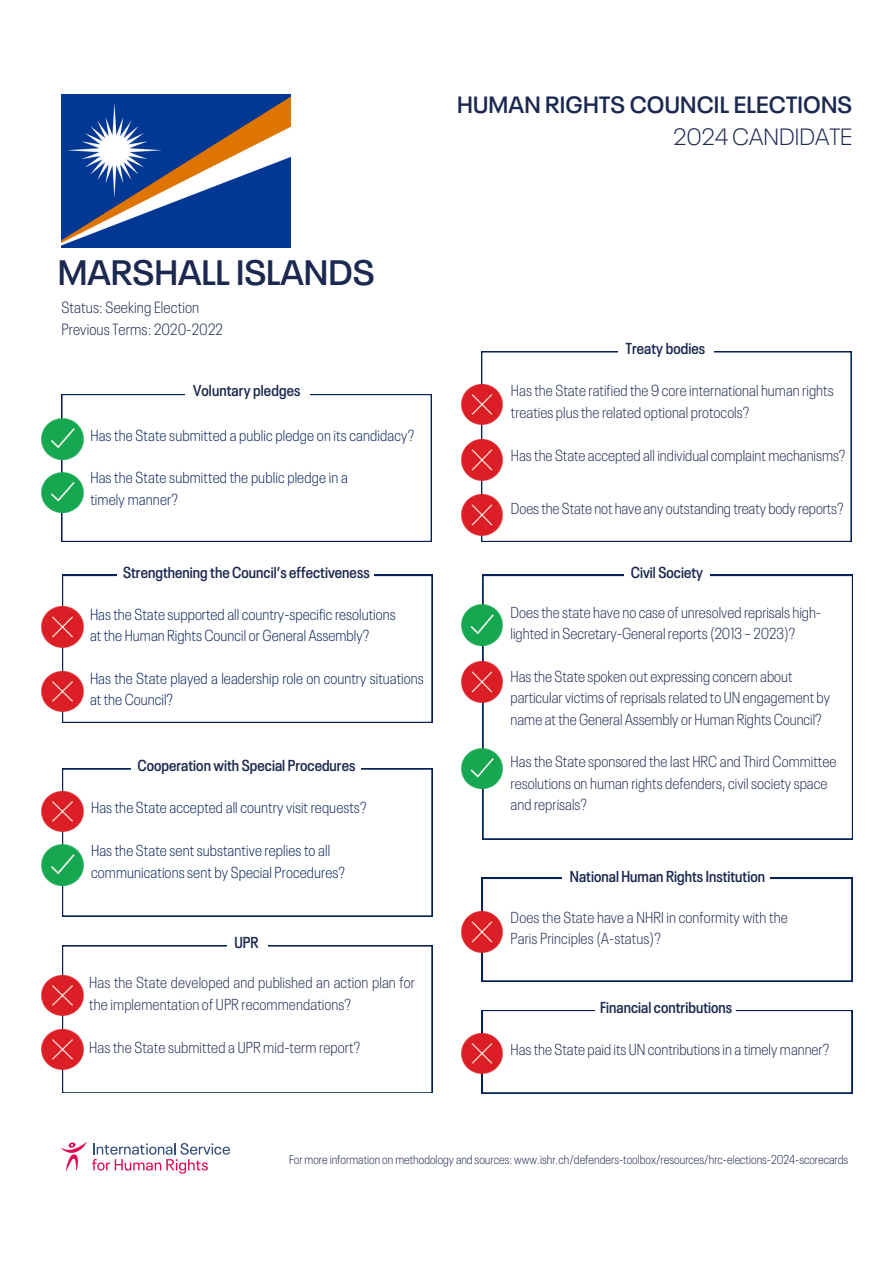
<style>
.page{position:relative;width:894px;height:1264px;background:#fff}
.page>*{position:absolute;margin:0;border:0;box-sizing:border-box;transform-origin:0 0}
.t1{font:600 34.95px "Neue Plak";color:#1b284f}
.t2{font:600 23.4px/31.5px "Neue Plak";letter-spacing:.01em;color:#1b284f;text-align:right}
.t3{font:300 condensed 16.05px/21.9px "Neue Plak";letter-spacing:.01em;color:#1b284f}
.t4{font:300 condensed 15.75px/21.3px "Neue Plak";letter-spacing:.005em;color:#1b284f}
.t5{font:300 condensed 15.75px/21.3px "Neue Plak";letter-spacing:.005em;color:#052157}
.t6{font:600 condensed 15.75px "Neue Plak";letter-spacing:.005em;color:#1b284f}
.t7{font:300 condensed 12.6px "Neue Plak";color:#1b284f}
.s1{font-weight:300}
</style>
<div class="page">
<svg style="left:61px;top:1142px;width:169px;height:31px"></svg>
<svg style="left:61px;top:394px;width:370px;height:147px"></svg>
<div style="left:185px;top:385px;width:124px;height:14px;background:#fff"></div>
<svg style="left:62px;top:575px;width:370px;height:147px"></svg>
<div style="left:117px;top:569px;width:256px;height:12px;background:#fff"></div>
<svg style="left:62px;top:768px;width:370px;height:148px"></svg>
<div style="left:131px;top:750px;width:230px;height:25px;background:#fff"></div>
<svg style="left:62px;top:945px;width:370px;height:147px"></svg>
<div style="left:227px;top:926px;width:40px;height:26px;background:#fff"></div>
<img style="left:42px;top:419px;width:41px;height:40px">
<img style="left:42px;top:472px;width:41px;height:41px">
<img style="left:42px;top:606px;width:41px;height:41px">
<svg style="left:482px;top:877px;width:370px;height:104px"></svg>
<svg style="left:482px;top:1010px;width:370px;height:83px"></svg>
<div style="left:595px;top:993px;width:140px;height:26px;background:#fff"></div>
<svg style="left:481px;top:351px;width:370px;height:190px"></svg>
<svg style="left:482px;top:575px;width:370px;height:264px"></svg>
<div style="left:624px;top:559px;width:85px;height:22px;background:#fff"></div>
<img style="left:42px;top:671px;width:41px;height:41px">
<img style="left:42px;top:791px;width:41px;height:40px">
<img style="left:42px;top:975px;width:41px;height:40px">
<img style="left:42px;top:1029px;width:41px;height:40px">
<img style="left:42px;top:844px;width:41px;height:41px">
<img style="left:461px;top:1033px;width:41px;height:40px">
<img style="left:461px;top:911px;width:41px;height:41px">
<img style="left:461px;top:748px;width:41px;height:40px">
<img style="left:461px;top:662px;width:41px;height:40px">
<img style="left:461px;top:604px;width:41px;height:41px">
<img style="left:461px;top:495px;width:41px;height:40px">
<img style="left:461px;top:384px;width:41px;height:41px">
<img style="left:461px;top:439px;width:41px;height:41px">
<div style="left:562px;top:861px;width:207px;height:28px;background:#fff"></div>
<div style="left:617px;top:335px;width:96px;height:22px;background:#fff"></div>
<img style="left:61px;top:95px;width:229px;height:153px">
<p class="t2" style="left:457px;top:86px;width:396px">HUMAN RIGHTS COUNCIL ELECTIONS<br><span class="s1">2024 CANDIDATE</span></p>
<h5 class="t1" style="left:58px;top:242px;width:318px">MARSHALL ISLANDS</h5>
<h4 class="t3" style="left:61px;top:294px;width:163px">Status: Seeking Election<br>Previous Terms: 2020-2022</h4>
<p class="t6" style="left:193px;top:377px;width:109px">Voluntary pledges</p>
<p class="t5" style="left:90px;top:422px;width:325px">Has the State submitted a public pledge on its candidacy?</p>
<h5 class="t5" style="left:90px;top:465px;width:259px">Has the State submitted the public pledge in a timely manner?</h5>
<h5 class="t6" style="left:123px;top:558px;width:248px">Strengthening the Council’s effectiveness</h5>
<p class="t5" style="left:90px;top:601px;width:307px">Has the State supported all country-specific resolutions at the Human Rights Council or General Assembly?</p>
<h1 class="t5" style="left:90px;top:665px;width:335px">Has the State played a leadership role on country situations at the Council?</h1>
<h5 class="t6" style="left:137px;top:751px;width:219px">Cooperation with Special Procedures</h5>
<h4 class="t5" style="left:91px;top:795px;width:277px">Has the State accepted all country visit requests?</h4>
<h5 class="t5" style="left:91px;top:837px;width:255px">Has the State sent substantive replies to all communications sent by Special Procedures?</h5>
<h4 class="t6" style="left:234px;top:928px;width:26px">UPR</h4>
<p class="t4" style="left:89px;top:970px;width:327px">Has the State developed and published an action plan for the implementation of UPR recommendations?</p>
<p class="t4" style="left:89px;top:1034px;width:272px">Has the State submitted a UPR mid-term report?</p>
<p class="t6" style="left:625px;top:335px;width:81px">Treaty bodies</p>
<h5 class="t4" style="left:511px;top:378px;width:324px">Has the State ratified the 9 core international human rights treaties plus the related optional protocols?</h5>
<p class="t4" style="left:511px;top:442px;width:336px">Hasthe State accepted all individual complaint mechanisms?</p>
<h5 class="t4" style="left:511px;top:496px;width:334px">Doesthe State not have any outstanding treaty body reports?</h5>
<p class="t6" style="left:630px;top:558px;width:74px">Civil Society</p>
<p class="t4" style="left:510px;top:599px;width:312px">Doesthe state have no case of unresolved reprisals high&shy;lighted in Secretary-General reports(2013 – 2023)?</p>
<h4 class="t4" style="left:510px;top:663px;width:321px">Hasthe State spoken out expressing concern about particularvictims of reprisalsrelated to UN engagement by name at the General Assembly or Human Rights Council?</h4>
<h5 class="t4" style="left:510px;top:749px;width:327px">Has the State sponsored the last HRC and Third Committee resolutions on human rights defenders, civil society space and reprisals?</h5>
<p class="t6" style="left:569px;top:863px;width:197px">National Human Rights Institution</p>
<h5 class="t4" style="left:510px;top:904px;width:278px">Does the State have a NHRI in conformity with the<br>Paris Principles (A-status)?</h5>
<p class="t6" style="left:600px;top:993px;width:133px">Financial contributions</p>
<h4 class="t4" style="left:510px;top:1036px;width:320px">Hasthe State paid its UN contributionsin a timely manner?</h4>
<h4 class="t7" style="left:289px;top:1148px;width:560px">For more information on methodology and sources: www.ishr.ch/defenders-toolbox/resources/hrc-elections-2024-scorecards</h4>
</div>
